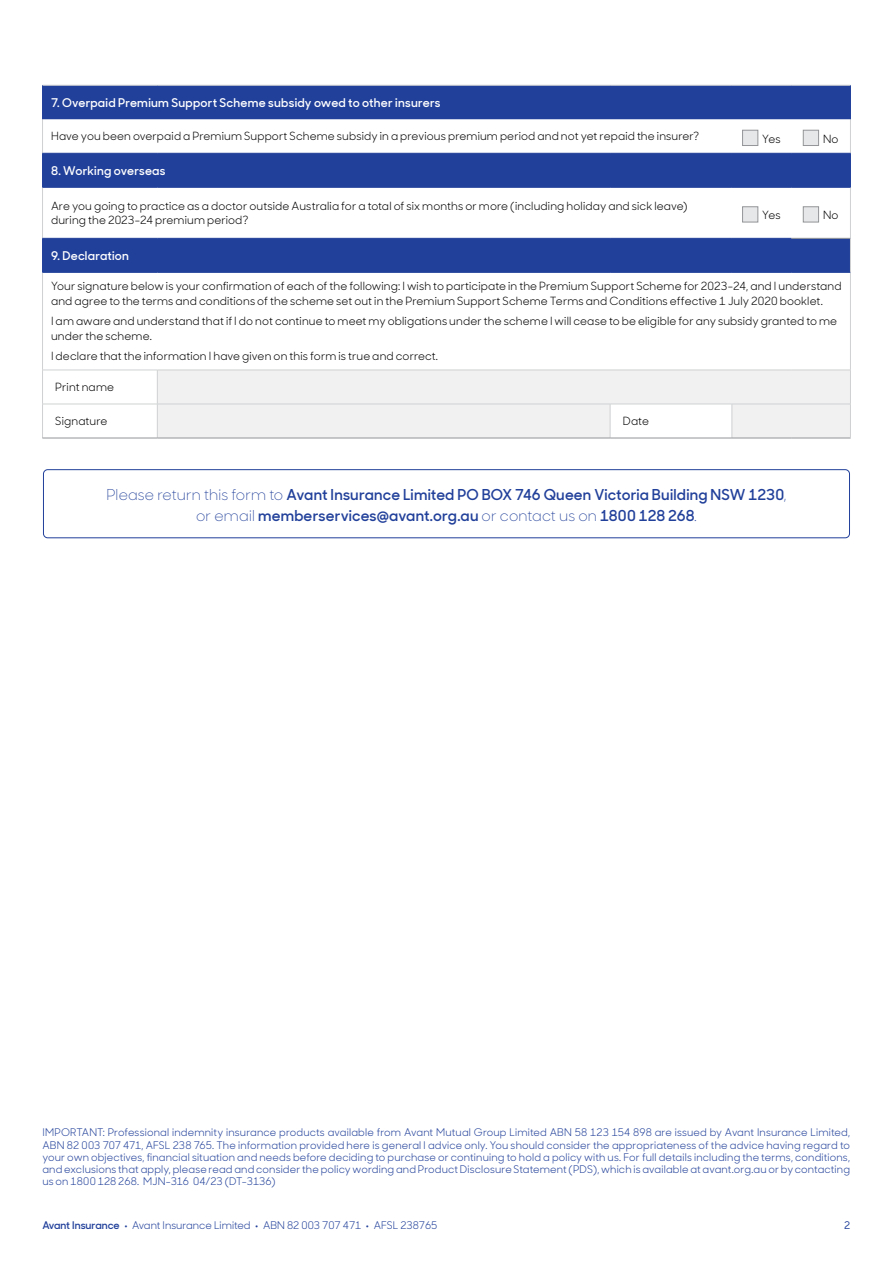
<style>
.page{position:relative;width:893px;height:1263px;background:#fff}
.page>*{position:absolute;margin:0;border:0;box-sizing:border-box;transform-origin:0 0}
.t1{font:600 15px/21px "Sharp Sans Display No 1";letter-spacing:.01em;color:#21409a;text-align:center}
.t2{font:600 12px "Sharp Sans Display No 1";letter-spacing:.02em;color:#fff}
.t3{font:11.25px/14.2px "Sharp Sans Display No 1";letter-spacing:.01em;color:#000}
.t4{font:10.5px/12px "Sharp Sans Display No 1";color:#21409a;text-align:justify}
.t5{font:500 10.5px "Sharp Sans Display No 1";color:#21409a}
.s1{font-weight:300}
.s2{font-weight:600}
</style>
<div class="page">
<svg style="left:43px;top:86px;width:807px;height:186px;fill:#21409a"></svg>
<svg style="left:158px;top:371px;width:692px;height:67px;fill:#f1f1f2"></svg>
<hr style="left:42px;top:273px;width:1px;height:97px;background:#cfd1d2">
<hr style="left:42px;top:370px;width:1px;height:34px;background:#cfd1d2">
<hr style="left:157px;top:370px;width:1px;height:34px;background:#cfd1d2">
<hr style="left:42px;top:404px;width:115px;height:1px;background:#cfd1d2">
<hr style="left:42px;top:404px;width:1px;height:34px;background:#cfd1d2">
<hr style="left:157px;top:404px;width:453px;height:1px;background:#cfd1d2">
<hr style="left:157px;top:404px;width:1px;height:34px;background:#cfd1d2">
<hr style="left:610px;top:404px;width:122px;height:1px;background:#cfd1d2">
<hr style="left:610px;top:404px;width:1px;height:34px;background:#cfd1d2">
<hr style="left:732px;top:404px;width:59px;height:1px;background:#cfd1d2">
<hr style="left:732px;top:404px;width:1px;height:34px;background:#cfd1d2">
<hr style="left:791px;top:404px;width:60px;height:1px;background:#cfd1d2">
<hr style="left:42px;top:370px;width:115px;height:1px;background:#cfd1d2">
<hr style="left:157px;top:370px;width:453px;height:1px;background:#cfd1d2">
<hr style="left:610px;top:370px;width:122px;height:1px;background:#cfd1d2">
<hr style="left:732px;top:370px;width:59px;height:1px;background:#cfd1d2">
<hr style="left:791px;top:370px;width:60px;height:1px;background:#cfd1d2">
<hr style="left:42px;top:438px;width:115px;height:1px;background:#939598">
<hr style="left:157px;top:438px;width:453px;height:1px;background:#939598">
<hr style="left:610px;top:438px;width:122px;height:1px;background:#939598">
<hr style="left:732px;top:438px;width:59px;height:1px;background:#939598">
<hr style="left:791px;top:438px;width:60px;height:1px;background:#939598">
<hr style="left:42px;top:119px;width:1px;height:34px;background:#cfd1d2">
<hr style="left:42px;top:187px;width:1px;height:51px;background:#cfd1d2">
<hr style="left:850px;top:119px;width:1px;height:34px;background:#cfd1d2">
<hr style="left:850px;top:187px;width:1px;height:51px;background:#cfd1d2">
<hr style="left:850px;top:238px;width:1px;height:34px;background:#cfd1d2">
<hr style="left:850px;top:272px;width:1px;height:98px;background:#cfd1d2">
<hr style="left:850px;top:370px;width:1px;height:34px;background:#cfd1d2">
<hr style="left:850px;top:404px;width:1px;height:34px;background:#cfd1d2">
<hr style="left:791px;top:238px;width:59px;height:1px;background:#939598">
<hr style="left:42px;top:85px;width:115px;height:1px;background:#cfd1d2">
<hr style="left:157px;top:85px;width:453px;height:1px;background:#cfd1d2">
<hr style="left:610px;top:85px;width:122px;height:1px;background:#cfd1d2">
<hr style="left:732px;top:85px;width:59px;height:1px;background:#cfd1d2">
<hr style="left:791px;top:85px;width:60px;height:1px;background:#cfd1d2">
<hr style="left:42px;top:85px;width:1px;height:34px;background:#21409a">
<hr style="left:850px;top:85px;width:1px;height:34px;background:#21409a">
<hr style="left:42px;top:153px;width:1px;height:34px;background:#21409a">
<hr style="left:42px;top:153px;width:115px;height:1px;background:#21409a">
<hr style="left:157px;top:153px;width:453px;height:1px;background:#21409a">
<hr style="left:610px;top:153px;width:122px;height:1px;background:#21409a">
<hr style="left:732px;top:153px;width:59px;height:1px;background:#21409a">
<hr style="left:791px;top:153px;width:60px;height:1px;background:#21409a">
<hr style="left:850px;top:153px;width:1px;height:34px;background:#21409a">
<hr style="left:42px;top:187px;width:115px;height:1px;background:#21409a">
<hr style="left:157px;top:187px;width:453px;height:1px;background:#21409a">
<hr style="left:610px;top:187px;width:122px;height:1px;background:#21409a">
<hr style="left:732px;top:187px;width:59px;height:1px;background:#21409a">
<hr style="left:791px;top:187px;width:60px;height:1px;background:#21409a">
<hr style="left:42px;top:238px;width:1px;height:34px;background:#21409a">
<hr style="left:42px;top:238px;width:115px;height:1px;background:#21409a">
<hr style="left:157px;top:238px;width:453px;height:1px;background:#21409a">
<hr style="left:610px;top:238px;width:122px;height:1px;background:#21409a">
<hr style="left:732px;top:238px;width:59px;height:1px;background:#21409a">
<hr style="left:42px;top:272px;width:115px;height:1px;background:#21409a">
<hr style="left:157px;top:272px;width:453px;height:1px;background:#21409a">
<hr style="left:610px;top:272px;width:122px;height:1px;background:#21409a">
<hr style="left:732px;top:272px;width:59px;height:1px;background:#21409a">
<hr style="left:791px;top:272px;width:59px;height:1px;background:#21409a">
<div style="left:742px;top:130px;width:16px;height:16px;background:#e6e7e8;border:1px solid #939598"></div>
<div style="left:803px;top:130px;width:16px;height:16px;background:#e6e7e8;border:1px solid #939598"></div>
<div style="left:742px;top:207px;width:16px;height:15px;background:#e6e7e8;border:1px solid #939598"></div>
<div style="left:803px;top:207px;width:16px;height:15px;background:#e6e7e8;border:1px solid #939598"></div>
<div style="left:43px;top:469px;width:807px;height:69px;border:1px solid #21409a;border-radius:4px"></div>
<p class="t2" style="left:51px;top:93px;width:391px">7. Overpaid Premium Support Scheme subsidy owed to other insurers</p>
<p class="t3" style="left:51px;top:128px;width:650px">Have you been overpaid a Premium Support Scheme subsidy in a previous premium period and not yet repaid the insurer?</p>
<p class="t3" style="left:762px;top:130px;width:20px">Yes</p>
<p class="t3" style="left:823px;top:130px;width:17px">No</p>
<p class="t2" style="left:51px;top:161px;width:116px">8. Working overseas</p>
<p class="t3" style="left:51px;top:198px;width:638px">Are you going to practice as a doctor outside Australia for a total of six months or more (including holiday and sick leave) during the 2023-24 premium period?</p>
<p class="t3" style="left:762px;top:207px;width:20px">Yes</p>
<p class="t3" style="left:823px;top:207px;width:17px">No</p>
<p class="t2" style="left:51px;top:246px;width:80px">9. Declaration</p>
<p class="t3" style="left:51px;top:278px;width:792px">Your signature below is your confirmation of each of the following: I wish to participate in the Premium Support Scheme for 2023-24, and I understand and agree to the terms and conditions of the scheme set out in the Premium Support Scheme Terms and Conditions effective 1 July 2020 booklet.</p>
<p class="t3" style="left:51px;top:313px;width:788px">I am aware and understand that if I do not continue to meet my obligations under the scheme I will cease to be eligible for any subsidy granted to me under the scheme.</p>
<p class="t3" style="left:51px;top:348px;width:389px">I declare that the information I have given on this form is true and correct.</p>
<p class="t3" style="left:55px;top:379px;width:60px">Print name</p>
<p class="t3" style="left:55px;top:413px;width:54px">Signature</p>
<p class="t3" style="left:623px;top:413px;width:28px">Date</p>
<h1 class="t1" style="left:106px;top:483px;width:682px"><span class="s1">Please return this form to</span> Avant Insurance Limited PO BOX 746 Queen Victoria Building NSW 1230<span class="s1">, or email</span> memberservices@avant.org.au <span class="s1">or contact us on</span> 1800 128 268<span class="s1">.</span></h1>
<p class="t4" style="left:42px;top:1126px;width:809px">IMPORTANT: Professional indemnity insurance products available from Avant Mutual Group Limited ABN 58 123 154 898 are issued by Avant Insurance Limited, ABN 82 003 707 471, AFSL 238 765. The information provided here is general l advice only. You should consider the appropriateness of the advice having regard to your own objectives, financial situation and needs before deciding to purchase or continuing to hold a policy with us. For full details including the terms, conditions, and exclusions that apply, please read and consider the policy wording and Product Disclosure Statement (PDS), which is available at avant.org.au or by contacting us on 1800 128 268. MJN-316 04/23 (DT-3136)</p>
<p class="t4" style="left:43px;top:1219px;width:396px"><span class="s2">Avant Insurance •</span> Avant Insurance Limited <span class="s2">•</span> ABN 82 003 707 471 <span class="s2">•</span> AFSL 238765</p>
<p class="t5" style="left:844px;top:1218px;width:8px">2</p>
</div>
